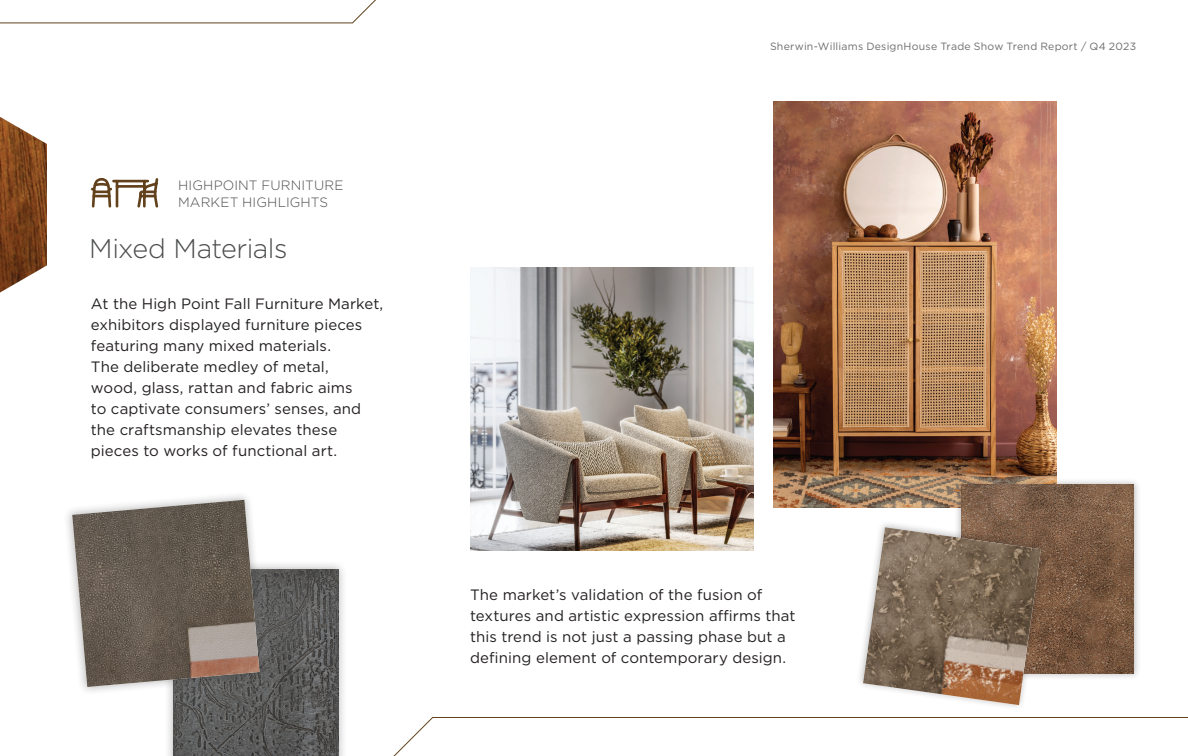
<style>
.page{position:relative;width:1188px;height:756px;background:#fff}
.page>*{position:absolute;margin:0;border:0;box-sizing:border-box;transform-origin:0 0}
.Headings{font:300 27px "Gotham";letter-spacing:-.02em;color:#4b4c4d}
.t1{font:15px/21px "Gotham";letter-spacing:.005em;color:#231f20}
.t2{font:300 13.5px/16.5px "Gotham";letter-spacing:.01em;color:#4b4c4d}
.t3{font:10.5px "Gotham";letter-spacing:.02em;color:#6c6d70}
</style>
<div class="page">
<img style="left:0;top:117px;width:47px;height:176px">
<svg style="left:0;top:0;width:376px;height:24px"></svg>
<svg style="left:393px;top:717px;width:795px;height:39px"></svg>
<svg style="left:91px;top:178px;width:68px;height:30px"></svg>
<img style="left:470px;top:267px;width:284px;height:284px">
<img style="left:773px;top:101px;width:284px;height:407px">
<div style="left:164px;top:560px;width:184px;height:196px;background:#231f20;opacity:.3"></div>
<img style="left:174px;top:570px;width:164px;height:186px">
<svg style="left:67px;top:495px;width:203px;height:203px"></svg>
<img style="left:72px;top:500px;width:187px;height:187px">
<div style="left:954px;top:478px;width:187px;height:203px;background:#231f20;opacity:.3"></div>
<img style="left:961px;top:485px;width:173px;height:189px">
<svg style="left:859px;top:519px;width:191px;height:188px"></svg>
<img style="left:863px;top:527px;width:178px;height:178px">
<p class="t2" style="left:178px;top:177px;width:167px">HIGHPOINT FURNITURE<br>MARKET HIGHLIGHTS</p>
<p class="Headings" style="left:89px;top:231px;width:200px">Mixed Materials</p>
<p class="t1" style="left:91px;top:293px;width:294px">At the High Point Fall Furniture Market, exhibitors displayed furniture pieces featuring many mixed materials.<br>The deliberate medley of metal,<br>wood, glass, rattan and fabric aims<br>to captivate consumers’ senses, and the craftsmanship elevates these pieces to works of functional art.</p>
<p class="t3" style="left:770px;top:40px;width:368px">Sherwin-Williams DesignHouse Trade Show Trend Report / Q4 2023</p>
<p class="t1" style="left:470px;top:583px;width:327px">The market’s validation of the fusion of textures and artistic expression affirms that this trend is not just a passing phase but a defining element of contemporary design.</p>
</div>
